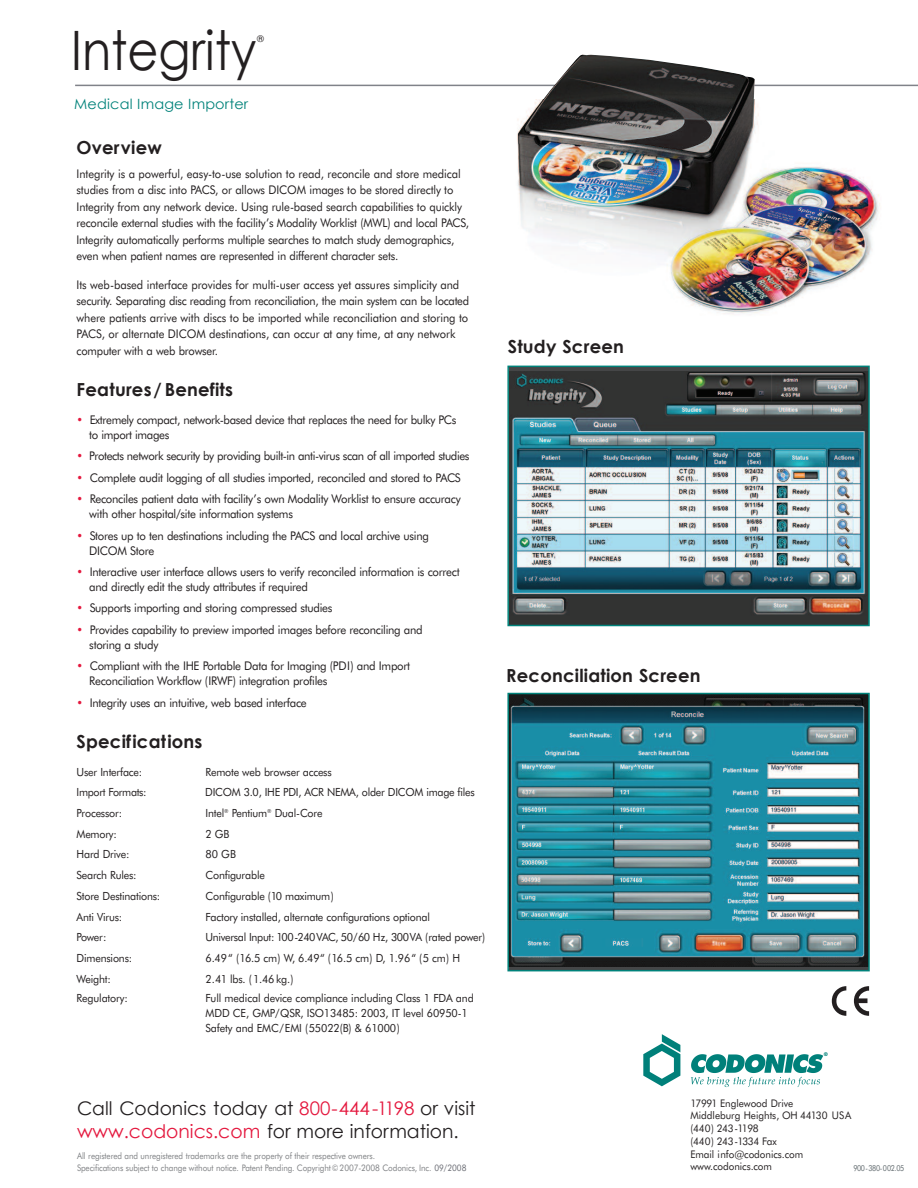
<style>
.page{position:relative;width:918px;height:1188px;background:#fff}
.page>*{position:absolute;margin:0;border:0;box-sizing:border-box;transform-origin:0 0}
.t1{font:54.45px "Century Gothic";color:#231f20;scale:.88 1}
.t2{font:18.75px/22.5px "Century Gothic";color:#231f20}
.t3{font:700 18px "Century Gothic";letter-spacing:.01em;color:#231f20}
.t4{font:14.1px "Century Gothic";letter-spacing:.01em;color:#00827a}
.t5{font:12px/15px "Futura BT";letter-spacing:-.025em;color:#231f20;scale:.95 1}
.t6{font:12px/16.5px "Futura BT";letter-spacing:-.025em;color:#231f20;scale:.93 1}
.t7{font:12px/16.5px "Futura BT";letter-spacing:-.005em;color:#231f20;scale:.93 1}
.t8{font:11.25px/15px "Futura BT";letter-spacing:-.02em;color:#231f20;scale:.95 1}
.t9{font:10.5px/12.8px "Futura BT";letter-spacing:-.005em;color:#231f20;scale:.95 1}
.t10{font:9px/12px "Futura BT";letter-spacing:-.01em;color:#808285;scale:.9 1}
.t11{font:9px "Century Gothic";color:#231f20}
.t12{font:8.25px "Futura BT";letter-spacing:-.06em;color:#616a6e;scale:.85 1}
.t13{font:700 condensed 5.25px "Helvetica Neue";color:#00827a}
.s1{color:#e4183e}
.s2{color:#696b73}
</style>
<div class="page">
<svg style="left:643px;top:1034px;width:37px;height:52px"></svg>
<svg style="left:691px;top:1054px;width:132px;height:33px"></svg>
<hr style="left:75px;top:85px;width:843px;height:1px;background:#808289">
<img style="left:510px;top:372px;width:357px;height:251px">
<div style="left:507px;top:366px;width:363px;height:260px;border:2px solid #00827a"></div>
<svg style="left:832px;top:986px;width:37px;height:30px"></svg>
<img style="left:510px;top:696px;width:357px;height:271px">
<div style="left:507px;top:693px;width:363px;height:278px;border:2px solid #00827a"></div>
<img style="left:517px;top:113px;width:363px;height:201px">
<img style="left:518px;top:55px;width:237px;height:89px">
<h1 class="t1" style="left:71px;top:16px;width:212px">Integrity</h1>
<p class="t4" style="left:74px;top:94px;width:176px">Medical Image Importer</p>
<p class="t11" style="left:257px;top:33px;width:8px">®</p>
<h3 class="t3" style="left:77px;top:136px;width:87px">Overview</h3>
<p class="t6" style="left:77px;top:166px;width:424px">Integrity is a powerful, easy-to-use solution to read, reconcile and store medical studies from a disc into PACS, or allows DICOM images to be stored directly to Integrity from any network device. Using rule-based search capabilities to quickly reconcile external studies with the facility’s Modality Worklist (MWL) and local PACS, Integrity automatically performs multiple searches to match study demographics, even when patient names are represented in different character sets.</p>
<p class="t7" style="left:77px;top:277px;width:424px">Its web-based interface provides for multi-user access yet assures simplicity and security. Separating disc reading from reconciliation, the main system can be located where patients arrive with discs to be imported while reconciliation and storing to PACS, or alternate DICOM destinations, can occur at any time, at any network computer with a web browser.</p>
<h3 class="t3" style="left:77px;top:378px;width:158px">Features/ Benefits</h3>
<p class="t5" style="left:89px;top:413px;width:388px;text-indent:-13px"><span class="s1">•</span> Extremely compact, network-based device that replaces the need for bulky PCs to import images</p>
<p class="t5" style="left:77px;top:449px;width:415px"><span class="s1">•</span> Protects network security by providing built-in anti-virus scan of all imported studies</p>
<p class="t5" style="left:77px;top:471px;width:406px"><span class="s1">•</span> Complete audit logging of all studies imported, reconciled and stored to PACS</p>
<p class="t5" style="left:89px;top:492px;width:392px;text-indent:-13px"><span class="s1">•</span> Reconciles patient data with facility’s own Modality Worklist to ensure accuracy with other hospital/site information systems</p>
<p class="t5" style="left:89px;top:529px;width:359px;text-indent:-13px"><span class="s1">•</span> Stores up to ten destinations including the PACS and local archive using<br>DICOM Store</p>
<p class="t5" style="left:89px;top:565px;width:391px;text-indent:-13px"><span class="s1">•</span> Interactive user interface allows users to verify reconciled information is correct and directly edit the study attributes if required</p>
<p class="t5" style="left:77px;top:602px;width:271px"><span class="s1">•</span> Supports importing and storing compressed studies</p>
<p class="t5" style="left:89px;top:623px;width:353px;text-indent:-13px"><span class="s1">•</span> Provides capability to preview imported images before reconciling and storing a study</p>
<p class="t5" style="left:89px;top:660px;width:339px;text-indent:-13px"><span class="s1">•</span> Compliant with the IHE Portable Data for Imaging (PDI) and Import<br>Reconciliation Workflow (IRWF) integration profiles</p>
<p class="t5" style="left:77px;top:696px;width:244px"><span class="s1">•</span> Integrity uses an intuitive, web based interface</p>
<h3 class="t3" style="left:77px;top:730px;width:127px">Specifications</h3>
<p class="t8" style="left:77px;top:765px;width:71px">User Interface:</p>
<p class="t8" style="left:206px;top:765px;width:134px">Remote web browser access</p>
<p class="t8" style="left:77px;top:786px;width:75px">Import Formats:</p>
<p class="t8" style="left:205px;top:786px;width:285px">DICOM 3.0, IHE PDI, ACR NEMA, older DICOM image files</p>
<p class="t8" style="left:77px;top:806px;width:49px">Processor:</p>
<p class="t8" style="left:206px;top:806px;width:125px">Intel<sup>®</sup> Pentium<sup>®</sup> Dual-Core</p>
<p class="t8" style="left:77px;top:827px;width:44px">Memory:</p>
<p class="t8" style="left:206px;top:827px;width:27px">2 GB</p>
<p class="t8" style="left:77px;top:848px;width:57px">Hard Drive:</p>
<p class="t8" style="left:206px;top:848px;width:34px">80 GB</p>
<p class="t8" style="left:77px;top:869px;width:65px">Search Rules:</p>
<p class="t8" style="left:206px;top:869px;width:64px">Configurable</p>
<p class="t8" style="left:77px;top:889px;width:90px">Store Destinations:</p>
<p class="t8" style="left:206px;top:889px;width:137px">Configurable (10 maximum)</p>
<p class="t8" style="left:77px;top:910px;width:50px">Anti Virus:</p>
<p class="t8" style="left:206px;top:910px;width:238px">Factory installed, alternate configurations optional</p>
<p class="t8" style="left:77px;top:931px;width:33px">Power:</p>
<p class="t8" style="left:206px;top:931px;width:296px">Universal Input: 100-240VAC, 50/60 Hz, 300VA (rated power)</p>
<p class="t8" style="left:77px;top:951px;width:60px">Dimensions:</p>
<p class="t8" style="left:206px;top:951px;width:270px">6.49“ (16.5 cm) W, 6.49“ (16.5 cm) D, 1.96“ (5 cm) H</p>
<p class="t8" style="left:77px;top:972px;width:38px">Weight:</p>
<p class="t8" style="left:206px;top:972px;width:94px">2.41 lbs. (1.46 kg.)</p>
<p class="t8" style="left:77px;top:992px;width:55px">Regulatory:</p>
<p class="t8" style="left:206px;top:992px;width:284px">Full medical device compliance including Class 1 FDA and<br>MDD CE, GMP/QSR, ISO13485: 2003, IT level 60950-1<br>Safety and EMC/EMI (55022(B) &amp; 61000)</p>
<h2 class="t2" style="left:77px;top:1097px;width:400px">Call Codonics today at <span class="s1">800-444 -1198</span> or visit <span class="s1">www.codonics.com</span> for more information.</h2>
<p class="t10" style="left:77px;top:1150px;width:434px">All registered and unregistered trademarks are the property of their respective owners.<br>Specifications subject to change without notice. Patent Pending. Copyright©2007-2008 Codonics, Inc. <span class="s2">09/2008</span></p>
<h3 class="t3" style="left:508px;top:335px;width:118px">Study Screen</h3>
<h3 class="t3" style="left:506px;top:664px;width:196px">Reconciliation Screen</h3>
<p class="t13" style="left:824px;top:1052px;width:6px">®</p>
<p class="t9" style="left:690px;top:1098px;width:171px">17991 Englewood Drive<br>Middleburg Heights, OH 44130 USA (440) 243-1198<br>(440) 243-1334 Fax<br>Email info@codonics.com www.codonics.com</p>
<p class="t12" style="left:853px;top:1164px;width:62px">900-380-002.05</p>
</div>
